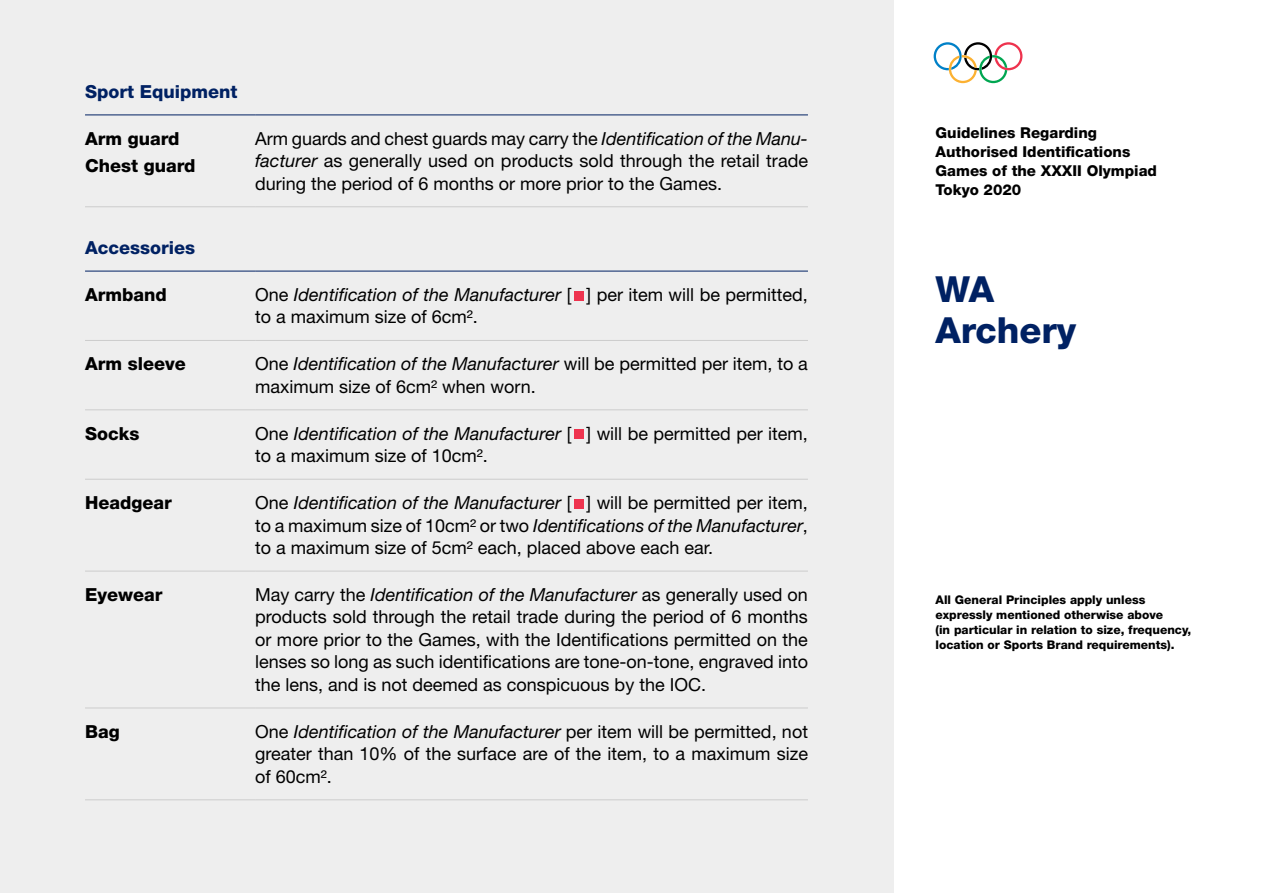
<style>
.page{position:relative;width:1263px;height:893px;background:#fff}
.page>*{position:absolute;margin:0;border:0;box-sizing:border-box;transform-origin:0 0}
.t1{font:800 36px/40.5px "Helvetica Neue LT Std";color:#002163}
.Table_Text{font:18px/22.5px "Helvetica Neue LT Std";color:#000;text-align:justify}
.Table_Tile{font:800 18px "Helvetica Neue LT Std";color:#000}
.Table_Head{font:800 18px "Helvetica Neue LT Std";color:#002163}
.t2{font:800 15px/18.8px "Helvetica Neue LT Std";color:#000}
.Note{font:800 12px/15px "Helvetica Neue LT Std";color:#000}
.s1{font-style:italic}
</style>
<div class="page">
<div style="left:0;top:0;width:893px;height:893px;background:#eee"></div>
<svg style="left:934px;top:42px;width:88px;height:41px"></svg>
<hr style="left:85px;top:206px;width:170px;height:1px;background:#ccc">
<hr style="left:255px;top:206px;width:553px;height:1px;background:#ccc">
<hr style="left:85px;top:114px;width:170px;height:1px;background:#002163">
<hr style="left:255px;top:114px;width:553px;height:1px;background:#002163">
<hr style="left:85px;top:340px;width:170px;height:1px;background:#ccc">
<hr style="left:85px;top:409px;width:170px;height:1px;background:#ccc">
<hr style="left:85px;top:479px;width:170px;height:1px;background:#ccc">
<hr style="left:85px;top:571px;width:170px;height:1px;background:#ccc">
<hr style="left:85px;top:707px;width:170px;height:1px;background:#ccc">
<hr style="left:85px;top:799px;width:170px;height:1px;background:#ccc">
<hr style="left:255px;top:340px;width:553px;height:1px;background:#ccc">
<hr style="left:255px;top:409px;width:553px;height:1px;background:#ccc">
<hr style="left:255px;top:479px;width:553px;height:1px;background:#ccc">
<hr style="left:255px;top:571px;width:553px;height:1px;background:#ccc">
<hr style="left:255px;top:707px;width:553px;height:1px;background:#ccc">
<hr style="left:255px;top:799px;width:553px;height:1px;background:#ccc">
<hr style="left:85px;top:271px;width:170px;height:1px;background:#002163">
<hr style="left:255px;top:271px;width:553px;height:1px;background:#002163">
<div style="left:574px;top:291px;width:10px;height:9px;background:#ee334e"></div>
<div style="left:574px;top:430px;width:10px;height:9px;background:#ee334e"></div>
<div style="left:574px;top:499px;width:10px;height:9px;background:#ee334e"></div>
<p class="Table_Head" style="left:85px;top:81px;width:154px">Sport Equipment</p>
<p class="Table_Tile" style="left:85px;top:128px;width:96px">Arm guard</p>
<p class="Table_Tile" style="left:85px;top:154px;width:112px">Chest guard</p>
<p class="Table_Text" style="left:255px;top:127px;width:554px">Arm guards and chest guards may carry the <span class="s1">Identification of the Manu&shy;facturer</span> as generally used on products sold through the retail trade during the period of 6 months or more prior to the Games.</p>
<p class="Table_Head" style="left:85px;top:237px;width:112px">Accessories</p>
<p class="Table_Tile" style="left:85px;top:284px;width:83px">Armband</p>
<p class="Table_Text" style="left:255px;top:283px;width:554px">One <span class="s1">Identification of the Manufacturer</span> [ ] per item will be permitted, to a maximum size of 6cm2.</p>
<p class="Table_Tile" style="left:85px;top:353px;width:102px">Arm sleeve</p>
<p class="Table_Text" style="left:255px;top:352px;width:554px">One <span class="s1">Identification of the Manufacturer</span> will be permitted per item, to a maximum size of 6cm2 when worn.</p>
<p class="Table_Tile" style="left:85px;top:423px;width:56px">Socks</p>
<p class="Table_Text" style="left:255px;top:422px;width:554px">One <span class="s1">Identification of the Manufacturer</span> [ ] will be permitted per item, to a maximum size of 10cm2.</p>
<p class="Table_Tile" style="left:85px;top:492px;width:88px">Headgear</p>
<p class="Table_Text" style="left:255px;top:491px;width:554px">One <span class="s1">Identification of the Manufacturer</span> [ ] will be permitted per item, to a maximum size of 10cm2 or two <span class="s1">Identifications of the Manufacturer</span>, to a maximum size of 5cm2 each, placed above each ear.</p>
<p class="Table_Tile" style="left:85px;top:584px;width:79px">Eyewear</p>
<p class="Table_Text" style="left:255px;top:583px;width:554px">May carry the <span class="s1">Identification of the Manufacturer</span> as generally used on products sold through the retail trade during the period of 6 months or more prior to the Games, with the Identifications permitted on the lenses so long as such identifications are tone-on-tone, engraved into the lens, and is not deemed as conspicuous by the IOC.</p>
<p class="Table_Tile" style="left:85px;top:721px;width:36px">Bag</p>
<p class="Table_Text" style="left:255px;top:720px;width:554px">One <span class="s1">Identification of the Manufacturer</span> per item will be permitted, not greater than 10% of the surface are of the item, to a maximum size of 60cm².</p>
<p class="t2" style="left:935px;top:124px;width:223px">Guidelines Regarding<br>Authorised Identifications<br>Games of the XXXII Olympiad<br>Tokyo 2020</p>
<h1 class="t1" style="left:935px;top:269px;width:142px">WA<br>Archery</h1>
<p class="Note" style="left:935px;top:592px;width:257px">All General Principles apply unless expressly mentioned otherwise above<br>(in particular in relation to size, frequency, location or Sports Brand requirements).</p>
</div>
